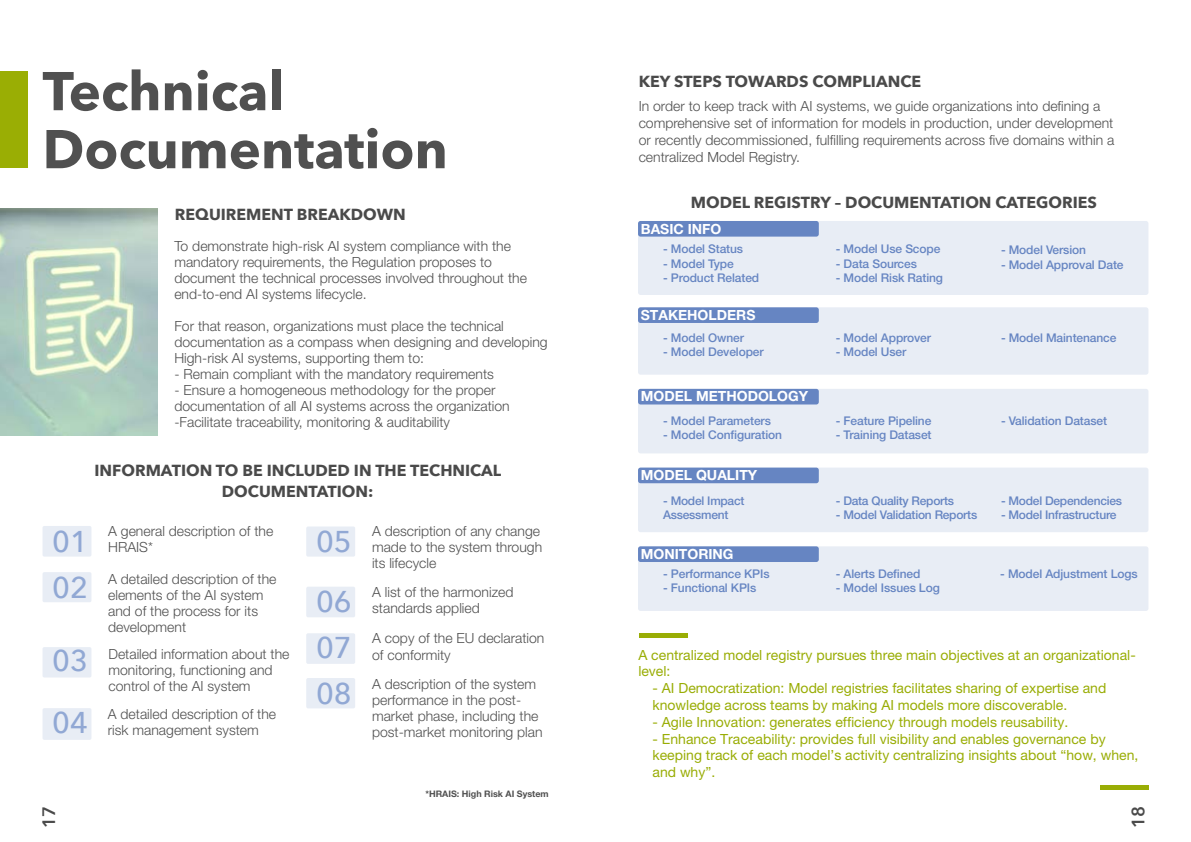
<style>
.page{position:relative;width:1191px;height:842px;background:#fff}
.page>*{position:absolute;margin:0;border:0;box-sizing:border-box;transform-origin:0 0}
.t1{font:700 54px/58px "Avenir Next";color:#505050}
.t2{font:500 30px/46.2px "Avenir Next";color:#91a8d4}
.t3{font:600 18px "Avenir Next";color:#4a4a4a}
.t4{font:700 16px/21px "Avenir Next";color:#4a4a4a;text-align:center}
.t5{font:300 14px/16px "Helvetica Neue LT Pro";color:#505050}
.t6{font:14px/16.8px "Helvetica Neue LT Pro";color:#99ad05}
.t7{font:700 14px "Helvetica Neue LT Pro";color:#fff}
.t8{font:500 12px/14.4px "Helvetica Neue LT Pro";letter-spacing:-.01em;color:#6685c2}
.t9{font:700 9px "Helvetica Neue LT Pro";color:#505050}
</style>
<div class="page">
<div style="left:0;top:71px;width:27px;height:96px;background:#9aae04"></div>
<img style="left:0;top:208px;width:157px;height:227px">
<div style="left:638px;top:633px;width:49px;height:5px;background:#99ad05"></div>
<div style="left:1099px;top:785px;width:49px;height:5px;background:#99ad05"></div>
<div style="left:638px;top:221px;width:510px;height:74px;background:#e8edf5;border-radius:3px"></div>
<div style="left:638px;top:307px;width:510px;height:68px;background:#e8edf5;border-radius:3px"></div>
<div style="left:638px;top:389px;width:510px;height:64px;background:#e8edf5;border-radius:3px"></div>
<div style="left:638px;top:468px;width:510px;height:64px;background:#e8edf5;border-radius:3px"></div>
<div style="left:638px;top:546px;width:510px;height:65px;background:#e8edf5;border-radius:3px"></div>
<div style="left:638px;top:221px;width:181px;height:16px;background:#6685c2;border-radius:3px"></div>
<div style="left:638px;top:307px;width:181px;height:16px;background:#6685c2;border-radius:3px"></div>
<div style="left:638px;top:389px;width:181px;height:15px;background:#6685c2;border-radius:3px"></div>
<div style="left:638px;top:468px;width:181px;height:15px;background:#6685c2;border-radius:3px"></div>
<div style="left:638px;top:546px;width:181px;height:16px;background:#6685c2;border-radius:3px"></div>
<div style="left:43px;top:526px;width:48px;height:31px;background:#e8edf5;border-radius:2px"></div>
<div style="left:43px;top:572px;width:48px;height:30px;background:#e8edf5;border-radius:2px"></div>
<div style="left:43px;top:647px;width:48px;height:30px;background:#e8edf5;border-radius:2px"></div>
<div style="left:43px;top:708px;width:48px;height:32px;background:#e8edf5;border-radius:2px"></div>
<div style="left:306px;top:526px;width:49px;height:31px;background:#e8edf5;border-radius:2px"></div>
<div style="left:306px;top:587px;width:49px;height:30px;background:#e8edf5;border-radius:2px"></div>
<div style="left:306px;top:633px;width:49px;height:31px;background:#e8edf5;border-radius:2px"></div>
<div style="left:306px;top:678px;width:49px;height:30px;background:#e8edf5;border-radius:2px"></div>
<h1 class="t1" style="left:43px;top:62px;width:407px">Technical<br>Documentation</h1>
<p class="t4" style="left:175px;top:204px;width:232px">REQUIREMENT BREAKDOWN</p>
<p class="t5" style="left:174px;top:238px;width:354px">To demonstrate high-risk AI system compliance with the mandatory requirements, the Regulation proposes to document the technical processes involved throughout the end-to-end AI systems lifecycle.</p>
<p class="t5" style="left:174px;top:318px;width:375px">For that reason, organizations must place the technical documentation as a compass when designing and developing<br>High-risk AI systems, supporting them to:</p>
<p class="t5" style="left:174px;top:366px;width:321px">- Remain compliant with the mandatory requirements</p>
<p class="t5" style="left:174px;top:382px;width:337px">- Ensure a homogeneous methodology for the proper documentation of all AI systems across the organization -Facilitate traceability, monitoring &amp; auditability</p>
<p class="t4" style="left:94px;top:459px;width:408px">INFORMATION TO BE INCLUDED IN THE TECHNICAL<br>DOCUMENTATION:</p>
<h2 class="t2" style="left:52px;top:517px;width:37px">01<br>02</h2>
<h2 class="t2" style="left:52px;top:628px;width:37px;line-height:62.2px">03<br>04</h2>
<p class="t5" style="left:108px;top:523px;width:167px">A general description of the<br>HRAIS*</p>
<p class="t5" style="left:108px;top:570px;width:170px">A detailed description of the elements of the AI system and of the process for its development</p>
<p class="t5" style="left:108px;top:645px;width:182px">Detailed information about the monitoring, functioning and control of the AI system</p>
<p class="t5" style="left:108px;top:706px;width:170px">A detailed description of the risk management system</p>
<h2 class="t2" style="left:316px;top:510px;width:37px;line-height:60.1px">05<br>06</h2>
<h2 class="t2" style="left:316px;top:624px;width:37px;line-height:45.1px">07<br>08</h2>
<p class="t5" style="left:372px;top:522px;width:172px">A description of any change made to the system through its lifecycle</p>
<p class="t5" style="left:372px;top:584px;width:143px">A list of the harmonized standards applied</p>
<p class="t5" style="left:372px;top:630px;width:174px">A copy of the EU declaration of conformity</p>
<p class="t5" style="left:372px;top:676px;width:172px">A description of the system performance in the post&shy;market phase, including the post-market monitoring plan</p>
<p class="t9" style="left:425px;top:788px;width:125px">*HRAIS: High Risk AI System</p>
<p class="t4" style="left:638px;top:70px;width:284px">KEY STEPS TOWARDS COMPLIANCE</p>
<p class="t5" style="left:638px;top:98px;width:477px;line-height:16.8px">In order to keep track with AI systems, we guide organizations into defining a comprehensive set of information for models in production, under development or recently decommissioned, fulfilling requirements across five domains within a centralized Model Registry.</p>
<p class="t4" style="left:691px;top:192px;width:408px">MODEL REGISTRY – DOCUMENTATION CATEGORIES</p>
<p class="t7" style="left:641px;top:220px;width:82px">BASIC INFO</p>
<p class="t8" style="left:663px;top:242px;width:82px">- Model Status</p>
<p class="t8" style="left:663px;top:256px;width:72px">- Model Type</p>
<p class="t8" style="left:663px;top:270px;width:98px">- Product Related</p>
<p class="t7" style="left:641px;top:306px;width:116px">STAKEHOLDERS</p>
<p class="t8" style="left:663px;top:330px;width:82px">- Model Owner</p>
<p class="t8" style="left:663px;top:344px;width:102px">- Model Developer</p>
<p class="t7" style="left:641px;top:388px;width:169px">MODEL METHODOLOGY</p>
<p class="t8" style="left:663px;top:413px;width:109px">- Model Parameters</p>
<p class="t8" style="left:663px;top:428px;width:120px">- Model Configuration</p>
<p class="t7" style="left:641px;top:466px;width:118px">MODEL QUALITY</p>
<p class="t8" style="left:663px;top:493px;width:83px">- Model Impact<br>Assessment</p>
<p class="t7" style="left:641px;top:545px;width:94px">MONITORING</p>
<p class="t8" style="left:663px;top:566px;width:108px">- Performance KPIs</p>
<p class="t8" style="left:663px;top:580px;width:95px">- Functional KPIs</p>
<p class="t8" style="left:836px;top:242px;width:106px">- Model Use Scope</p>
<p class="t8" style="left:836px;top:256px;width:83px">- Data Sources</p>
<p class="t8" style="left:836px;top:270px;width:109px">- Model Risk Rating</p>
<p class="t8" style="left:836px;top:330px;width:97px">- Model Approver</p>
<p class="t8" style="left:836px;top:344px;width:72px">- Model User</p>
<p class="t8" style="left:1001px;top:243px;width:87px">- Model Version</p>
<p class="t8" style="left:1001px;top:257px;width:124px">- Model Approval Date</p>
<p class="t8" style="left:1001px;top:330px;width:117px">- Model Maintenance</p>
<p class="t8" style="left:836px;top:413px;width:97px">- Feature Pipeline</p>
<p class="t8" style="left:836px;top:428px;width:97px">- Training Dataset</p>
<p class="t8" style="left:1001px;top:413px;width:107px">- Validation Dataset</p>
<p class="t8" style="left:836px;top:493px;width:120px">- Data Quality Reports</p>
<p class="t8" style="left:836px;top:507px;width:143px">- Model Validation Reports</p>
<p class="t8" style="left:1001px;top:493px;width:123px">- Model Dependencies</p>
<p class="t8" style="left:1001px;top:507px;width:117px">- Model Infrastructure</p>
<p class="t8" style="left:836px;top:566px;width:86px">- Alerts Defined</p>
<p class="t8" style="left:836px;top:580px;width:106px">- Model Issues Log</p>
<p class="t8" style="left:1000px;top:566px;width:139px">- Model Adjustment Logs</p>
<p class="t6" style="left:638px;top:646px;width:499px">A centralized model registry pursues three main objectives at an organizational&shy;level:</p>
<p class="t6" style="left:652px;top:680px;width:455px">- AI Democratization: Model registries facilitates sharing of expertise and knowledge across teams by making AI models more discoverable.</p>
<p class="t6" style="left:652px;top:713px;width:417px">- Agile Innovation: generates efficiency through models reusability.</p>
<p class="t6" style="left:652px;top:730px;width:487px">- Enhance Traceability: provides full visibility and enables governance by keeping track of each model’s activity centralizing insights about “how, when, and why”.</p>
<p class="t3" style="left:33px;top:827px;width:23px;rotate:-90deg">17</p>
<p class="t3" style="left:1122px;top:827px;width:23px;rotate:-90deg">18</p>
</div>
